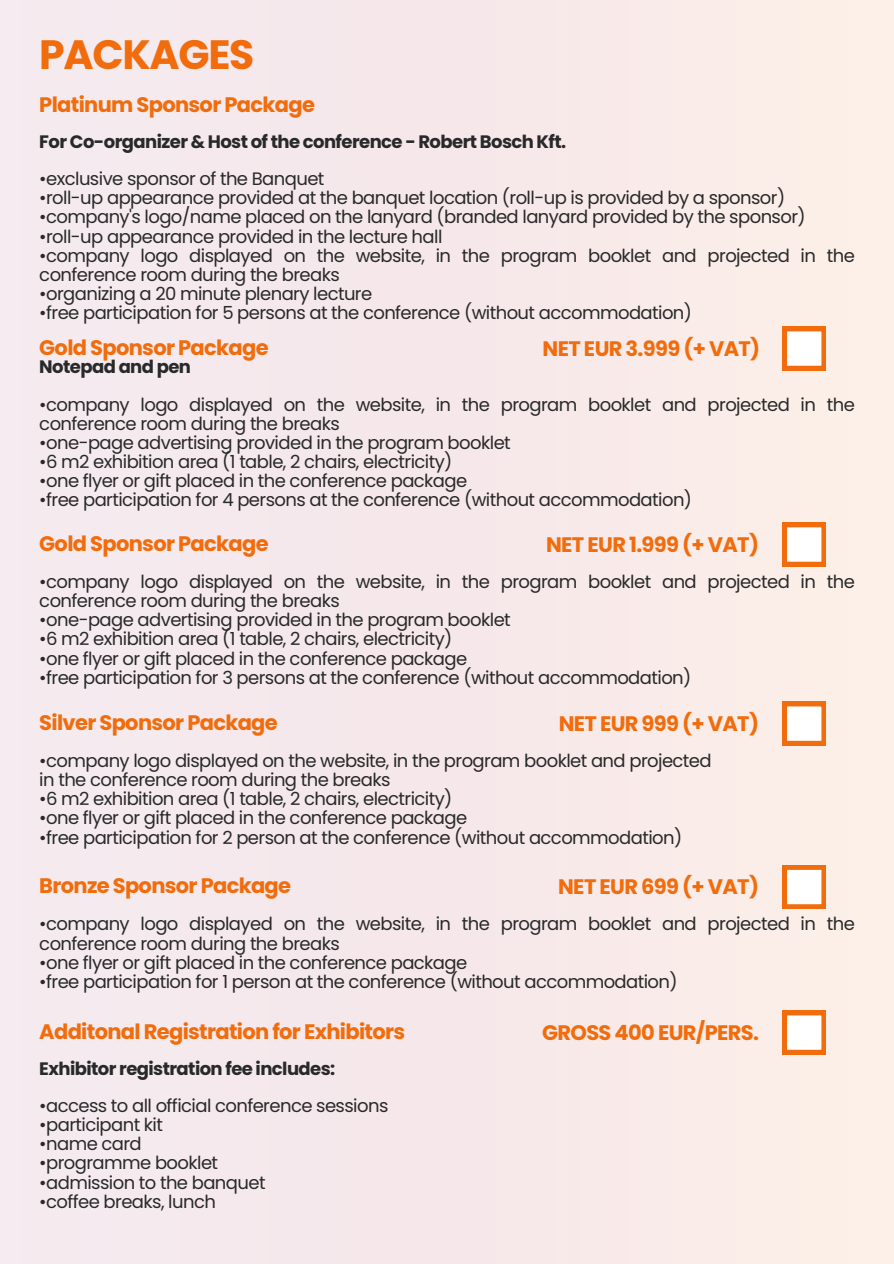
<style>
.page{position:relative;width:894px;height:1264px;background:#fff}
.page>*{position:absolute;margin:0;border:0;box-sizing:border-box;transform-origin:0 0}
.t1{font:700 40.95px "Poppins";letter-spacing:-.03em;color:#f16c0c}
.t2{font:700 21px "Poppins";letter-spacing:-.03em;color:#f16c0c}
.t3{font:18px/19.2px "Poppins";letter-spacing:-.03em;color:#28292a}
.t4{font:700 18px "Poppins";letter-spacing:-.03em;color:#28292a}
</style>
<div class="page">
<div style="left:0;top:0;width:893px;height:1263px;background:#f6eaea"></div>
<svg style="left:782px;top:327px;width:43px;height:43px;background:#f9c9a7"></svg>
<svg style="left:782px;top:523px;width:43px;height:43px;background:#f9c9a7"></svg>
<svg style="left:782px;top:702px;width:43px;height:43px;background:#f9c9a7"></svg>
<svg style="left:782px;top:865px;width:43px;height:43px;background:#f9c9a7"></svg>
<svg style="left:782px;top:1010px;width:43px;height:44px;background:#f9c7a3"></svg>
<h1 class="t1" style="left:39px;top:26px;width:216px">PACKAGES</h1>
<h3 class="t2" style="left:39px;top:90px;width:277px">Platinum Sponsor Package</h3>
<h4 class="t4" style="left:39px;top:129px;width:528px">For Co-organizer &amp; Host of the conference - Robert Bosch Kft.</h4>
<p class="t3" style="left:39px;top:169px;width:286px">•exclusive sponsor of the Banquet</p>
<p class="t3" style="left:39px;top:188px;width:747px">•roll-up appearance provided at the banquet location (roll-up is provided by a sponsor)</p>
<p class="t3" style="left:39px;top:207px;width:767px">•company's logo/name placed on the lanyard (branded lanyard provided by the sponsor)</p>
<p class="t3" style="left:39px;top:227px;width:404px">•roll-up appearance provided in the lecture hall</p>
<p class="t3" style="left:39px;top:246px;width:816px">•company logo displayed on the website, in the program booklet and projected in the conference room during the breaks</p>
<p class="t3" style="left:39px;top:284px;width:334px">•organizing a 20 minute plenary lecture</p>
<p class="t3" style="left:39px;top:303px;width:654px">•free participation for 5 persons at the conference (without accommodation)</p>
<h3 class="t2" style="left:39px;top:333px;width:231px">Gold Sponsor Package</h3>
<h3 class="t4" style="left:39px;top:354px;width:153px">Notepad and pen</h3>
<p class="t3" style="left:39px;top:394px;width:816px">•company logo displayed on the website, in the program booklet and projected in the conference room during the breaks</p>
<p class="t3" style="left:39px;top:433px;width:473px">•one-page advertising provided in the program booklet</p>
<p class="t3" style="left:39px;top:452px;width:414px">•6 m2 exhibition area (1 table, 2 chairs, electricity)</p>
<p class="t3" style="left:39px;top:471px;width:429px">•one flyer or gift placed in the conference package</p>
<p class="t3" style="left:39px;top:490px;width:654px">•free participation for 4 persons at the conference (without accommodation)</p>
<h2 class="t2" style="left:542px;top:334px;width:219px">NET EUR 3.999 (+ VAT)</h2>
<h2 class="t2" style="left:546px;top:530px;width:214px">NET EUR 1.999 (+ VAT)</h2>
<h3 class="t2" style="left:39px;top:529px;width:231px">Gold Sponsor Package</h3>
<p class="t3" style="left:39px;top:572px;width:816px">•company logo displayed on the website, in the program booklet and projected in the conference room during the breaks</p>
<p class="t3" style="left:39px;top:610px;width:473px">•one-page advertising provided in the program booklet</p>
<p class="t3" style="left:39px;top:629px;width:414px">•6 m2 exhibition area (1 table, 2 chairs, electricity)</p>
<p class="t3" style="left:39px;top:648px;width:429px">•one flyer or gift placed in the conference package</p>
<p class="t3" style="left:39px;top:667px;width:653px">•free participation for 3 persons at the conference (without accommodation)</p>
<h2 class="t2" style="left:558px;top:709px;width:202px">NET EUR 999 (+ VAT)</h2>
<h3 class="t2" style="left:39px;top:708px;width:240px">Silver Sponsor Package</h3>
<p class="t3" style="left:39px;top:751px;width:673px">•company logo displayed on the website, in the program booklet and projected</p>
<p class="t3" style="left:39px;top:770px;width:353px">in the conference room during the breaks</p>
<p class="t3" style="left:39px;top:789px;width:414px">•6 m2 exhibition area (1 table, 2 chairs, electricity)</p>
<p class="t3" style="left:39px;top:808px;width:429px">•one flyer or gift placed in the conference package</p>
<p class="t3" style="left:39px;top:827px;width:644px">•free participation for 2 person at the conference (without accommodation)</p>
<h2 class="t2" style="left:558px;top:872px;width:202px">NET EUR 699 (+ VAT)</h2>
<h3 class="t2" style="left:39px;top:871px;width:253px">Bronze Sponsor Package</h3>
<p class="t3" style="left:39px;top:914px;width:816px">•company logo displayed on the website, in the program booklet and projected in the conference room during the breaks</p>
<p class="t3" style="left:39px;top:952px;width:429px">•one flyer or gift placed in the conference package</p>
<p class="t3" style="left:39px;top:972px;width:639px">•free participation for 1 person at the conference (without accommodation)</p>
<h3 class="t2" style="left:39px;top:1016px;width:367px">Additonal Registration for Exhibitors</h3>
<h4 class="t4" style="left:39px;top:1055px;width:297px">Exhibitor registration fee includes:</h4>
<p class="t3" style="left:39px;top:1096px;width:350px">•access to all official conference sessions</p>
<p class="t3" style="left:39px;top:1115px;width:125px">•participant kit</p>
<p class="t3" style="left:39px;top:1134px;width:104px">•name card</p>
<p class="t3" style="left:39px;top:1153px;width:180px">•programme booklet</p>
<p class="t3" style="left:39px;top:1172px;width:228px">•admission to the banquet</p>
<p class="t3" style="left:39px;top:1191px;width:178px">•coffee breaks, lunch</p>
<h2 class="t2" style="left:542px;top:1017px;width:218px">GROSS 400 EUR/PERS.</h2>
</div>
